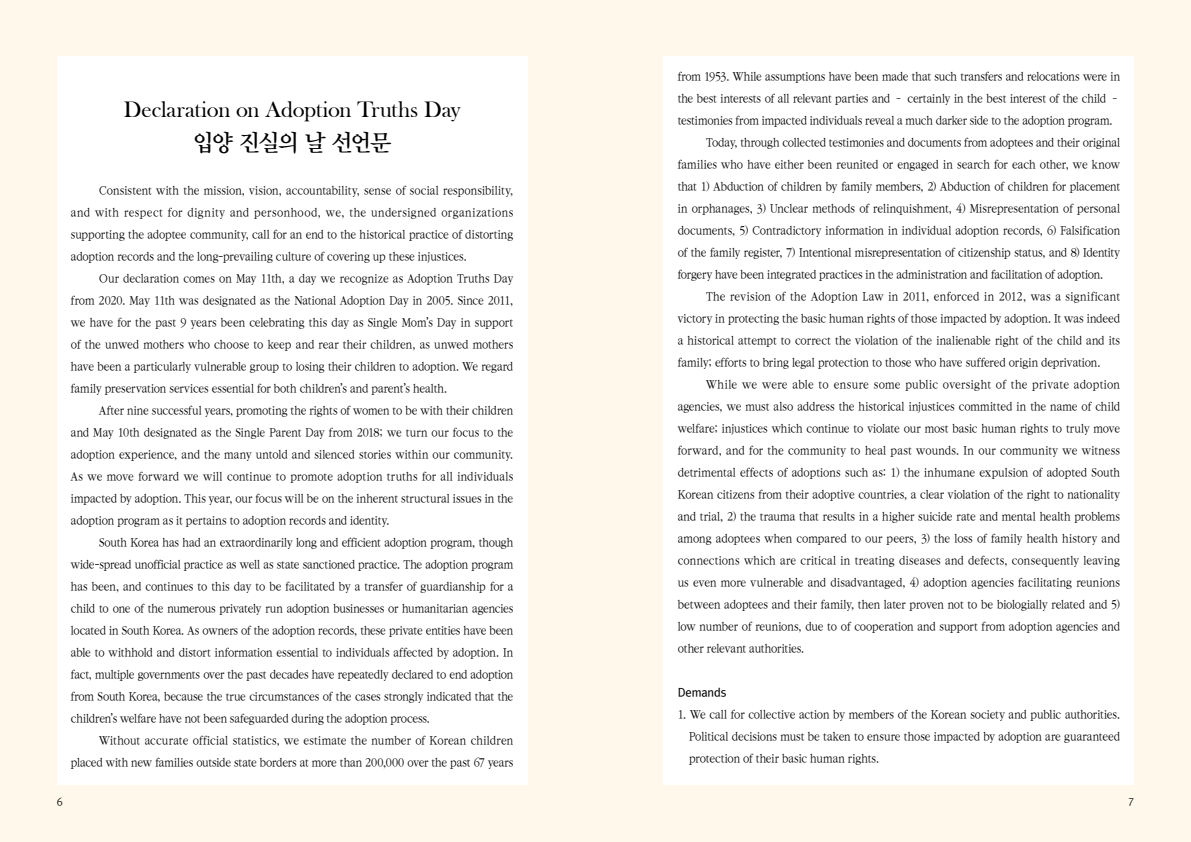
<style>
.page{position:relative;width:1191px;height:842px;background:#fff8eb}
.page>*{position:absolute;margin:0;border:0;box-sizing:border-box;transform-origin:0 0}
.t1{font:23px "Bask Old Face";letter-spacing:-.01em;color:#000}
.t2{font:23px "Rix Mj PB";letter-spacing:-.055em;color:#000}
.t3{font:11.5px/22px "Rix Mj PM";color:#000;text-align:justify}
.t4{font:11.5px "Rix Mj PM";letter-spacing:.02em;color:#000}
.t5{font:11.5px "Rix Mj PM";letter-spacing:.025em;color:#000}
.t6{font:11.5px "Rix Go PSB";letter-spacing:-.01em;color:#000}
.t7{font:10px "Rix Go PR";color:#000}
</style>
<div class="page">
<div style="left:57px;top:57px;width:470px;height:728px;background:#fff"></div>
<div style="left:663px;top:57px;width:471px;height:728px;background:#fff"></div>
<h1 class="t1" style="left:124px;top:97px;width:338px">Declaration on Adoption Truths Day</h1>
<h1 class="t2" style="left:193px;top:131px;width:200px">입양 진실의 날 선언문</h1>
<p class="t3" style="left:71px;top:180px;width:444px;text-indent:28px">Consistent with the mission, vision, accountability, sense of social responsibility, and with respect for dignity and personhood, we, the undersigned organizations supporting the adoptee community, call for an end to the historical practice of distorting adoption records and the long-prevailing culture of covering up these injustices.</p>
<p class="t3" style="left:71px;top:268px;width:444px;text-indent:28px">Our declaration comes on May 11th, a day we recognize as Adoption Truths Day from 2020. May 11th was designated as the National Adoption Day in 2005. Since 2011, we have for the past 9 years been celebrating this day as Single Mom’s Day in support of the unwed mothers who choose to keep and rear their children, as unwed mothers have been a particularly vulnerable group to losing their children to adoption. We regard family preservation services essential for both children’s and parent’s health.</p>
<p class="t3" style="left:71px;top:400px;width:444px;text-indent:28px">After nine successful years, promoting the rights of women to be with their children and May 10th designated as the Single Parent Day from 2018; we turn our focus to the adoption experience, and the many untold and silenced stories within our community.<br>As we move forward we will continue to promote adoption truths for all individuals impacted by adoption. This year, our focus will be on the inherent structural issues in the adoption program as it pertains to adoption records and identity.</p>
<p class="t3" style="left:71px;top:532px;width:444px;text-indent:28px">South Korea has had an extraordinarily long and efficient adoption program, though wide-spread unofficial practice as well as state sanctioned practice. The adoption program has been, and continues to this day to be facilitated by a transfer of guardianship for a child to one of the numerous privately run adoption businesses or humanitarian agencies located in South Korea. As owners of the adoption records, these private entities have been able to withhold and distort information essential to individuals affected by adoption. In fact, multiple governments over the past decades have repeatedly declared to end adoption from South Korea, because the true circumstances of the cases strongly indicated that the children’s welfare have not been safeguarded during the adoption process.</p>
<p class="t3" style="left:71px;top:730px;width:444px;text-align:right">Without accurate official statistics, we estimate the number of Korean children placed with new families outside state borders at more than 200,000 over the past 67 years</p>
<p class="t3" style="left:677px;top:66px;width:444px">from 1953. While assumptions have been made that such transfers and relocations were in</p>
<p class="t3" style="left:677px;top:88px;width:444px">the best interests of all relevant parties and – certainly in the best interest of the child –</p>
<p class="t3" style="left:677px;top:110px;width:436px">testimonies from impacted individuals reveal a much darker side to the adoption program.</p>
<p class="t3" style="left:706px;top:132px;width:415px">Today, through collected testimonies and documents from adoptees and their original</p>
<p class="t3" style="left:677px;top:154px;width:444px">families who have either been reunited or engaged in search for each other, we know</p>
<p class="t3" style="left:677px;top:176px;width:444px">that 1) Abduction of children by family members, 2) Abduction of children for placement</p>
<p class="t3" style="left:677px;top:198px;width:444px">in orphanages, 3) Unclear methods of relinquishment, 4) Misrepresentation of personal</p>
<p class="t3" style="left:677px;top:220px;width:444px">documents, 5) Contradictory information in individual adoption records, 6) Falsification</p>
<p class="t3" style="left:677px;top:242px;width:444px">of the family register, 7) Intentional misrepresentation of citizenship status, and 8) Identity</p>
<p class="t3" style="left:677px;top:264px;width:427px">forgery have been integrated practices in the administration and facilitation of adoption.</p>
<p class="t4" style="left:706px;top:291px;width:415px">The revision of the Adoption Law in 2011, enforced in 2012, was a significant</p>
<p class="t3" style="left:677px;top:308px;width:444px">victory in protecting the basic human rights of those impacted by adoption. It was indeed</p>
<p class="t3" style="left:677px;top:330px;width:444px">a historical attempt to correct the violation of the inalienable right of the child and its</p>
<p class="t3" style="left:677px;top:352px;width:424px">family; efforts to bring legal protection to those who have suffered origin deprivation.</p>
<p class="t5" style="left:706px;top:379px;width:415px">While we were able to ensure some public oversight of the private adoption</p>
<p class="t3" style="left:677px;top:396px;width:444px">agencies, we must also address the historical injustices committed in the name of child</p>
<p class="t3" style="left:677px;top:418px;width:444px">welfare; injustices which continue to violate our most basic human rights to truly move</p>
<p class="t3" style="left:677px;top:440px;width:444px">forward, and for the community to heal past wounds. In our community we witness</p>
<p class="t3" style="left:677px;top:462px;width:444px">detrimental effects of adoptions such as: 1) the inhumane expulsion of adopted South</p>
<p class="t3" style="left:677px;top:484px;width:444px">Korean citizens from their adoptive countries, a clear violation of the right to nationality</p>
<p class="t3" style="left:677px;top:506px;width:444px">and trial, 2) the trauma that results in a higher suicide rate and mental health problems</p>
<p class="t3" style="left:677px;top:528px;width:444px">among adoptees when compared to our peers, 3) the loss of family health history and</p>
<p class="t3" style="left:677px;top:550px;width:444px">connections which are critical in treating diseases and defects, consequently leaving</p>
<p class="t3" style="left:677px;top:572px;width:444px">us even more vulnerable and disadvantaged, 4) adoption agencies facilitating reunions</p>
<p class="t3" style="left:677px;top:594px;width:444px">between adoptees and their family, then later proven not to be biologially related and 5)</p>
<p class="t3" style="left:677px;top:616px;width:444px">low number of reunions, due to of cooperation and support from adoption agencies and</p>
<p class="t3" style="left:677px;top:638px;width:128px">other relevant authorities.</p>
<p class="t6" style="left:677px;top:687px;width:50px">Demands</p>
<p class="t3" style="left:689px;top:704px;width:432px;text-indent:-11px">1. We call for collective action by members of the Korean society and public authorities.<br>Political decisions must be taken to ensure those impacted by adoption are guaranteed protection of their basic human rights.</p>
<p class="t7" style="left:57px;top:797px;width:8px">6</p>
<p class="t7" style="left:1128px;top:797px;width:8px">7</p>
</div>
